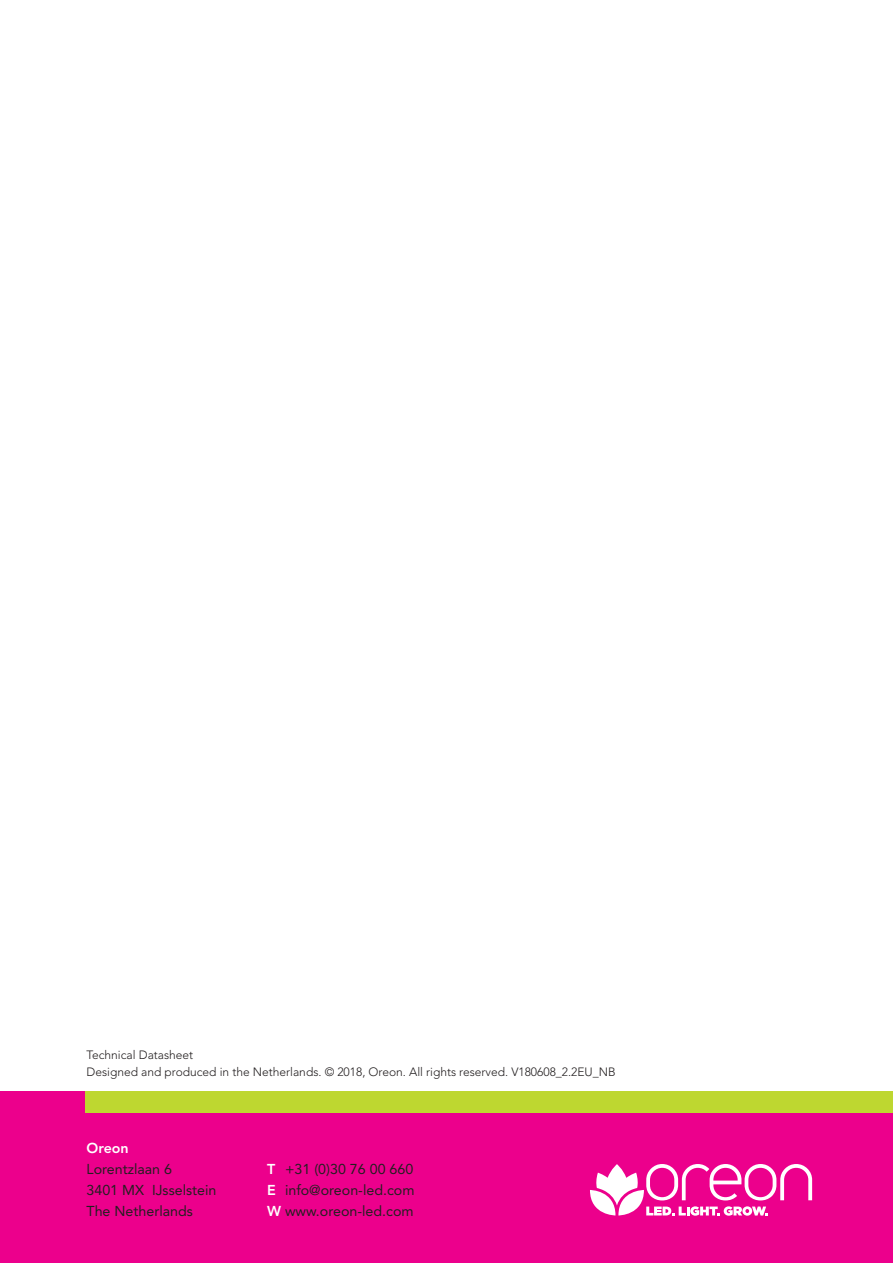
<style>
.page{position:relative;width:893px;height:1263px;background:#fff}
.page>*{position:absolute;margin:0;border:0;box-sizing:border-box;transform-origin:0 0}
.t1{font:14.25px/21px "Avenir";color:#231f20}
.t2{font:800 14.25px "Avenir";color:#fff}
.t3{font:300 12px/17.2px "Avenir";color:#231f20}
.s1{font-weight:800;color:#fff}
</style>
<div class="page">
<div style="left:0;top:1091px;width:893px;height:172px;background:#ec008c"></div>
<div style="left:85px;top:1091px;width:808px;height:22px;background:#bed730"></div>
<svg style="left:590px;top:1164px;width:222px;height:52px"></svg>
<p class="t3" style="left:87px;top:1047px;width:531px">Technical Datasheet<br>Designed and produced in the Netherlands. © 2018, Oreon. All rights reserved. V180608_2.2EU_NB</p>
<p class="t2" style="left:87px;top:1142px;width:44px">Oreon</p>
<p class="t1" style="left:87px;top:1158px;width:131px">Lorentzlaan 6<br>3401 MX IJsselstein<br>The Netherlands</p>
<p class="t1" style="left:267px;top:1158px;width:149px;text-align:justify"><span class="s1">T</span> +31 (0)30 76 00 660<br><span class="s1">E</span> info@oreon-led.com <span class="s1">W</span> www.oreon-led.com</p>
</div>
